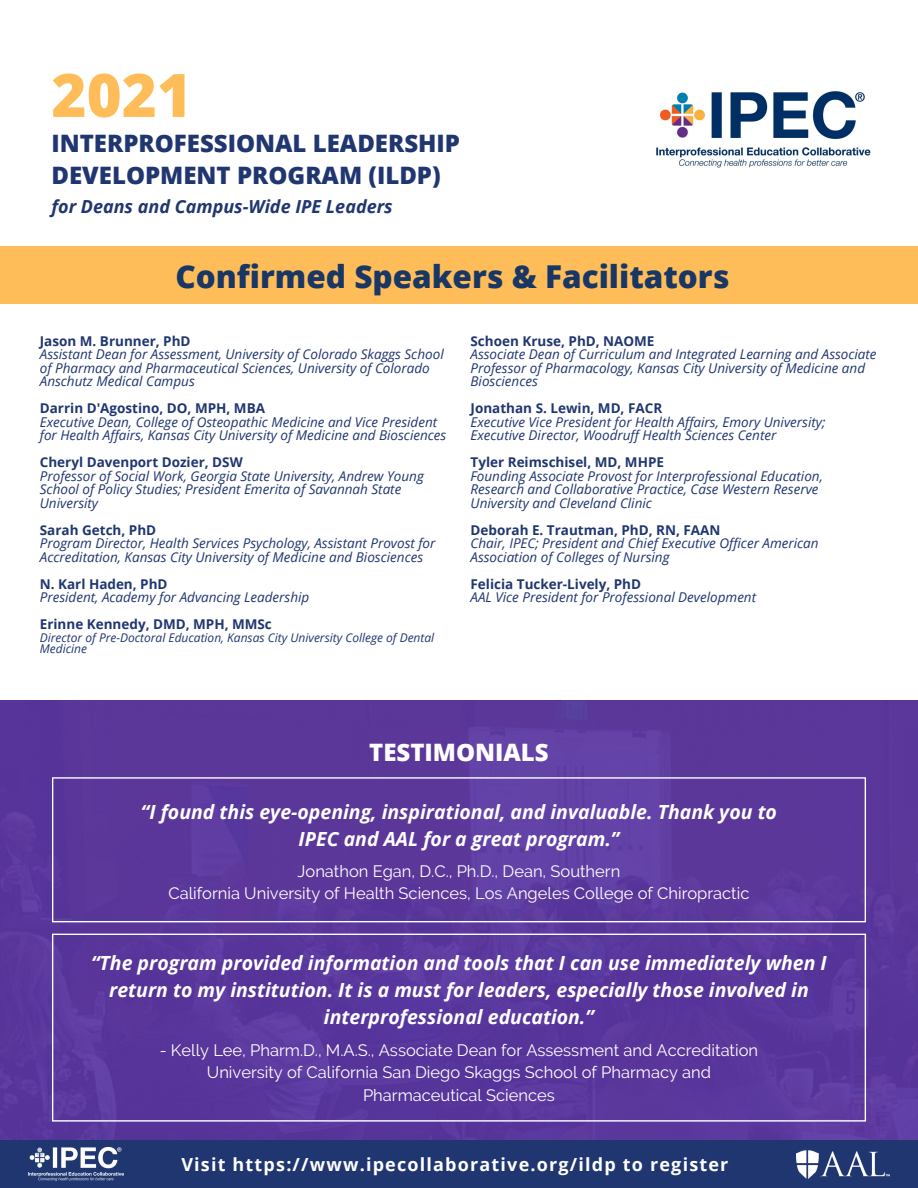
<style>
.page{position:relative;width:918px;height:1188px;background:#fff}
.page>*{position:absolute;margin:0;border:0;box-sizing:border-box;transform-origin:0 0}
.t1{font:800 60px "Open Sans";color:#ffbd59}
.t2{font:800 31.5px "Open Sans";color:#193765}
.t3{font:800 24px "Open Sans";color:#203670}
.t4{font:800 24px "Open Sans";color:#fff}
.t5{font:italic 700 19.5px/27px "Open Sans";color:#fff;text-align:center}
.t6{font:700 18px "Open Sans";letter-spacing:.065em;color:#fff}
.t7{font:italic 700 18px "Open Sans";color:#203670}
.t8{font:16.5px/22.5px "Raleway";color:#fff;text-align:center}
.t9{font:italic 13.5px/13.5px "Open Sans";color:#203670}
.t10{font:700 13.5px "Open Sans";color:#203670}
.t11{font:italic 12px/11.2px "Open Sans";color:#203670}
</style>
<div class="page">
<div style="left:0;top:699px;width:918px;height:489px;background:linear-gradient(to right,#5b389b,#5e3b9e)"></div>
<div style="left:0;top:246px;width:918px;height:59px;background:#ffbd59"></div>
<div style="left:0;top:305px;width:918px;height:395px;background:#fff"></div>
<img style="left:656px;top:91px;width:215px;height:77px">
<svg style="left:52px;top:777px;width:814px;height:145px;background:#603d9f"></svg>
<svg style="left:52px;top:934px;width:814px;height:188px;background:#5b3a9e"></svg>
<div style="left:0;top:1141px;width:918px;height:47px;background:#203670"></div>
<img style="left:796px;top:1150px;width:93px;height:28px">
<img style="left:28px;top:1147px;width:96px;height:34px">
<p class="t1" style="left:51px;top:53px;width:142px">2021</p>
<p class="t3" style="left:51px;top:126px;width:410px">INTERPROFESSIONAL LEADERSHIP</p>
<p class="t3" style="left:51px;top:159px;width:391px">DEVELOPMENT PROGRAM (ILDP)</p>
<p class="t7" style="left:51px;top:194px;width:343px">for Deans and Campus-Wide IPE Leaders</p>
<p class="t2" style="left:175px;top:254px;width:556px">Confirmed Speakers &amp; Facilitators</p>
<p class="t10" style="left:40px;top:331px;width:152px">Jason M. Brunner, PhD</p>
<p class="t9" style="left:40px;top:347px;width:405px">Assistant Dean for Assessment, University of Colorado Skaggs School of Pharmacy and Pharmaceutical Sciences, University of Colorado<br>Anschutz Medical Campus</p>
<p class="t10" style="left:40px;top:399px;width:227px">Darrin D'Agostino, DO, MPH, MBA</p>
<p class="t9" style="left:40px;top:415px;width:408px">Executive Dean, College of Osteopathic Medicine and Vice President for Health Affairs, Kansas City University of Medicine and Biosciences</p>
<p class="t10" style="left:40px;top:453px;width:204px">Cheryl Davenport Dozier, DSW</p>
<p class="t9" style="left:40px;top:469px;width:385px">Professor of Social Work, Georgia State University, Andrew Young<br>School of Policy Studies; President Emerita of Savannah State<br>University</p>
<p class="t10" style="left:40px;top:520px;width:118px">Sarah Getch, PhD</p>
<p class="t9" style="left:40px;top:536px;width:397px">Program Director, Health Services Psychology, Assistant Provost for<br>Accreditation, Kansas City University of Medicine and Biosciences</p>
<p class="t10" style="left:40px;top:574px;width:129px">N. Karl Haden, PhD</p>
<p class="t9" style="left:40px;top:590px;width:271px">President, Academy for Advancing Leadership</p>
<p class="t10" style="left:40px;top:615px;width:234px">Erinne Kennedy, DMD, MPH, MMSc</p>
<p class="t11" style="left:40px;top:631px;width:396px">Director of Pre-Doctoral Education, Kansas City University College of Dental<br>Medicine</p>
<p class="t10" style="left:471px;top:331px;width:185px">Schoen Kruse, PhD, NAOME</p>
<p class="t9" style="left:471px;top:347px;width:408px">Associate Dean of Curriculum and Integrated Learning and Associate<br>Professor of Pharmacology, Kansas City University of Medicine and<br>Biosciences</p>
<p class="t10" style="left:471px;top:399px;width:193px">Jonathan S. Lewin, MD, FACR</p>
<p class="t9" style="left:471px;top:415px;width:356px">Executive Vice President for Health Affairs, Emory University;<br>Executive Director, Woodruff Health Sciences Center</p>
<p class="t10" style="left:471px;top:453px;width:195px">Tyler Reimschisel, MD, MHPE</p>
<p class="t9" style="left:471px;top:469px;width:354px">Founding Associate Provost for Interprofessional Education,<br>Research and Collaborative Practice, Case Western Reserve<br>University and Cleveland Clinic</p>
<p class="t10" style="left:471px;top:520px;width:251px">Deborah E. Trautman, PhD, RN, FAAN</p>
<p class="t9" style="left:471px;top:536px;width:350px">Chair, IPEC; President and Chief Executive Officer American<br>Association of Colleges of Nursing</p>
<p class="t10" style="left:471px;top:574px;width:172px">Felicia Tucker-Lively, PhD</p>
<p class="t9" style="left:471px;top:590px;width:287px">AAL Vice President for Professional Development</p>
<p class="t4" style="left:369px;top:736px;width:181px">TESTIMONIALS</p>
<p class="t5" style="left:141px;top:798px;width:638px">“I found this eye-opening, inspirational, and invaluable. Thank you to</p>
<p class="t5" style="left:299px;top:825px;width:322px">IPEC and AAL for a great program.”</p>
<p class="t8" style="left:298px;top:860px;width:324px">Jonathon Egan, D.C., Ph.D., Dean, Southern</p>
<p class="t8" style="left:168px;top:882px;width:583px">California University of Health Sciences, Los Angeles College of Chiropractic</p>
<p class="t5" style="left:91px;top:948px;width:737px">“The program provided information and tools that I can use immediately when I return to my institution. It is a must for leaders, especially those involved in interprofessional education.”</p>
<p class="t8" style="left:160px;top:1039px;width:600px">- Kelly Lee, Pharm.D., M.A.S., Associate Dean for Assessment and Accreditation</p>
<p class="t8" style="left:207px;top:1061px;width:506px">University of California San Diego Skaggs School of Pharmacy and<br>Pharmaceutical Sciences</p>
<p class="t6" style="left:181px;top:1152px;width:549px">Visit https://www.ipecollaborative.org/ildp to register</p>
</div>
